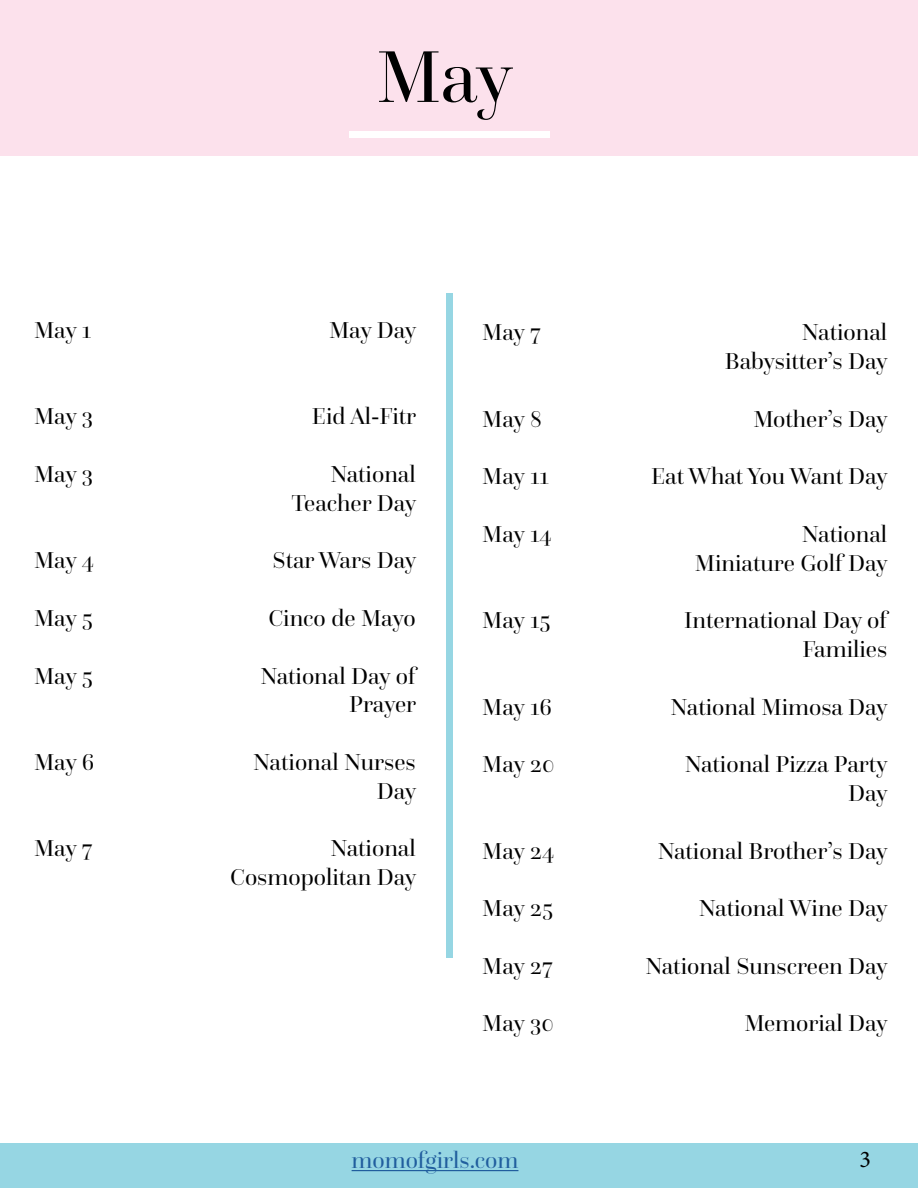
<style>
.page{position:relative;width:918px;height:1188px;background:#fff}
.page>*{position:absolute;margin:0;border:0;box-sizing:border-box;transform-origin:0 0}
.t1{font:76.5px "Questa Grande";color:#000101}
.t2{font:24px/28.8px "Questa Grande";color:#000;text-align:right}
.t3{font:24px "Questa Grande";color:#215e9e}
.t4{font:24px "Minion Pro";color:#000}
</style>
<div class="page">
<div style="left:0;top:0;width:918px;height:155px;background:#fce1ec"></div>
<div style="left:349px;top:131px;width:200px;height:7px;background:#fff"></div>
<div style="left:0;top:1143px;width:918px;height:45px;background:#96d6e3"></div>
<div style="left:446px;top:293px;width:6px;height:665px;background:#96d6e3"></div>
<hr style="left:352px;top:1170px;width:166px;height:1px;background:#215e9e">
<h1 class="t1" style="left:376px;top:31px;width:138px">May</h1>
<p class="t2" style="left:34px;top:316px;width:59px">May 1</p>
<p class="t2" style="left:329px;top:316px;width:89px">May Day</p>
<p class="t2" style="left:34px;top:402px;width:61px">May 3</p>
<p class="t2" style="left:312px;top:402px;width:106px">Eid Al-Fitr</p>
<p class="t2" style="left:34px;top:460px;width:61px">May 3</p>
<p class="t2" style="left:291px;top:460px;width:127px">National<br>Teacher Day</p>
<p class="t2" style="left:34px;top:546px;width:62px">May 4</p>
<p class="t2" style="left:272px;top:546px;width:145px">Star Wars Day</p>
<p class="t2" style="left:34px;top:604px;width:61px">May 5</p>
<p class="t2" style="left:268px;top:604px;width:149px">Cinco de Mayo</p>
<p class="t2" style="left:34px;top:661px;width:61px">May 5</p>
<p class="t2" style="left:260px;top:661px;width:157px">National Day of<br>Prayer</p>
<p class="t2" style="left:34px;top:748px;width:62px">May 6</p>
<p class="t2" style="left:253px;top:748px;width:165px">National Nurses<br>Day</p>
<p class="t2" style="left:34px;top:834px;width:60px">May 7</p>
<p class="t2" style="left:230px;top:834px;width:188px">National<br>Cosmopolitan Day</p>
<p class="t2" style="left:482px;top:318px;width:60px">May 7</p>
<p class="t2" style="left:725px;top:318px;width:164px">National<br>Babysitter’s Day</p>
<p class="t2" style="left:482px;top:404px;width:61px">May 8</p>
<p class="t2" style="left:753px;top:404px;width:136px">Mother’s Day</p>
<p class="t2" style="left:482px;top:462px;width:68px">May 11</p>
<p class="t2" style="left:651px;top:462px;width:238px">Eat What You Want Day</p>
<p class="t2" style="left:482px;top:519px;width:71px">May 14</p>
<p class="t2" style="left:695px;top:519px;width:195px">National<br>Miniature Golf Day</p>
<p class="t2" style="left:482px;top:606px;width:70px">May 15</p>
<p class="t2" style="left:684px;top:606px;width:205px">International Day of<br>Families</p>
<p class="t2" style="left:482px;top:692px;width:71px">May 16</p>
<p class="t2" style="left:671px;top:692px;width:219px">National Mimosa Day</p>
<p class="t2" style="left:482px;top:750px;width:74px">May 20</p>
<p class="t2" style="left:685px;top:750px;width:205px">National Pizza Party<br>Day</p>
<p class="t2" style="left:482px;top:836px;width:74px">May 24</p>
<p class="t2" style="left:658px;top:836px;width:232px">National Brother’s Day</p>
<p class="t2" style="left:482px;top:894px;width:73px">May 25</p>
<p class="t2" style="left:699px;top:894px;width:190px">National Wine Day</p>
<p class="t2" style="left:482px;top:951px;width:72px">May 27</p>
<p class="t2" style="left:645px;top:951px;width:244px">National Sunscreen Day</p>
<p class="t2" style="left:482px;top:1009px;width:73px">May 30</p>
<p class="t2" style="left:744px;top:1009px;width:145px">Memorial Day</p>
<p class="t3" style="left:352px;top:1146px;width:168px">momofgirls.com</p>
<p class="t4" style="left:860px;top:1143px;width:13px">3</p>
</div>
